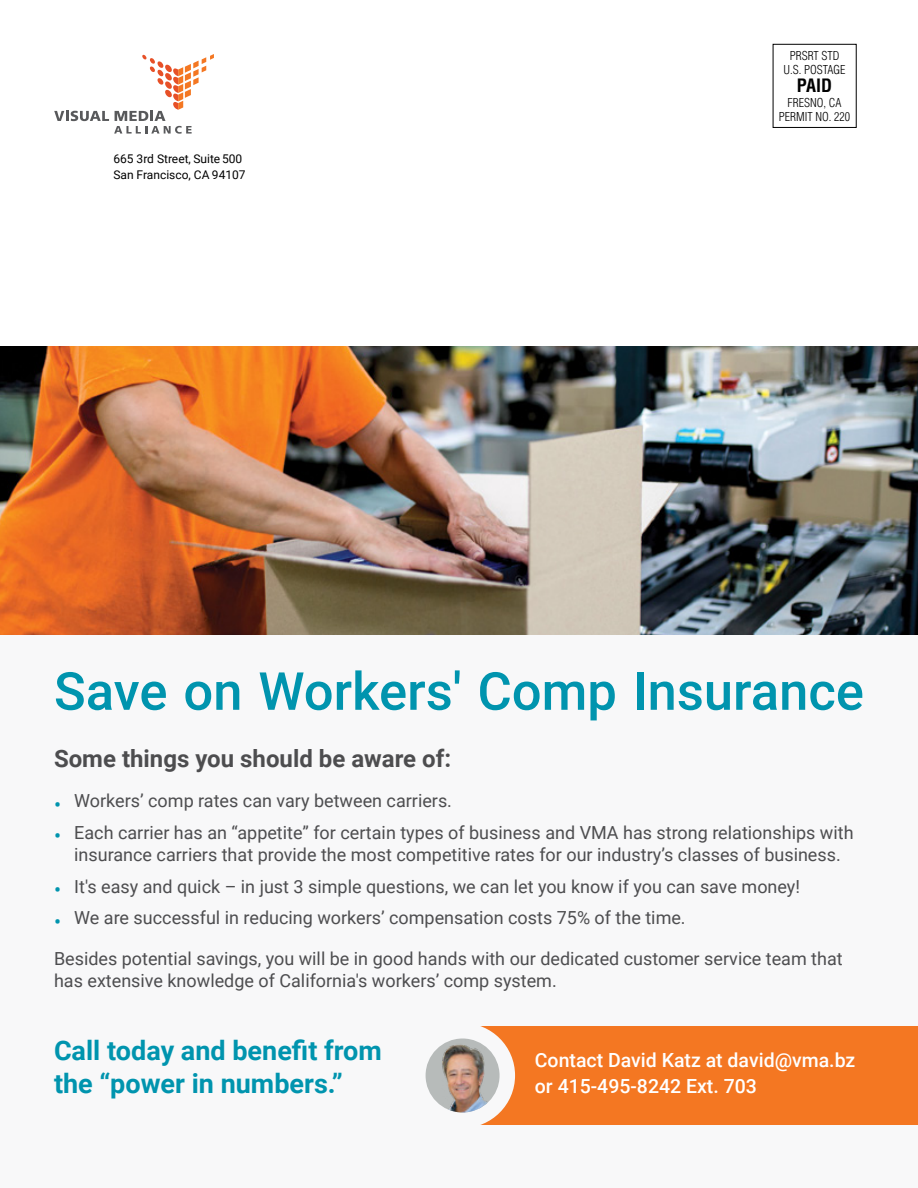
<style>
.page{position:relative;width:918px;height:1188px;background:#fff}
.page>*{position:absolute;margin:0;border:0;box-sizing:border-box;transform-origin:0 0}
.t1{font:500 52.5px "Roboto";color:#0094ae}
.t2{font:700 27px/33px "Roboto";color:#0094ae}
.t3{font:700 24px "Roboto";color:#4d4d4f}
.t4{font:500 19.5px/25.5px "Roboto";color:#fff}
.t5{font:18px/22.5px "Roboto";color:#4d4d4f;text-align:center}
.t6{font:700 condensed 18px "Helvetica";color:#000}
.t7{font:12px/16.5px "Roboto";color:#000}
.t8{font:300 condensed 12px/14.4px "Helvetica";color:#000;text-align:center}
.s1{font-size:21px;color:#0094ae}
</style>
<div class="page">
<div style="left:0;top:346px;width:918px;height:842px;background:#f8f8f9"></div>
<svg style="left:54px;top:54px;width:160px;height:80px"></svg>
<div style="left:773px;top:44px;width:84px;height:84px;border:1px solid #000"></div>
<img style="left:0;top:346px;width:918px;height:288px">
<div style="left:481px;top:1026px;width:437px;height:99px;background:#f47722"></div>
<div style="left:410px;top:1023px;width:105px;height:105px;background:#f8f8f9;border-radius:50%"></div>
<img style="left:426px;top:1039px;width:74px;height:73px;border-radius:37px">
<p class="t7" style="left:113px;top:150px;width:134px">665 3rd Street, Suite 500<br>San Francisco, CA 94107</p>
<p class="t8" style="left:784px;top:48px;width:64px">PRSRT STD<br>U.S. POSTAGE</p>
<p class="t6" style="left:797px;top:75px;width:37px">PAID</p>
<p class="t8" style="left:779px;top:95px;width:73px">FRESNO, CA<br>PERMIT NO. 220</p>
<h1 class="t1" style="left:54px;top:654px;width:811px">Save on Workers' Comp Insurance</h1>
<h3 class="t3" style="left:54px;top:741px;width:399px">Some things you should be aware of:</h3>
<p class="t5" style="left:54px;top:789px;width:400px"><span class="s1">•</span> Workers’ comp rates can vary between carriers.</p>
<p class="t5" style="left:54px;top:820px;width:801px"><span class="s1">•</span> Each carrier has an “appetite” for certain types of business and VMA has strong relationships with insurance carriers that provide the most competitive rates for our industry’s classes of business.</p>
<p class="t5" style="left:54px;top:874px;width:748px"><span class="s1">•</span> It's easy and quick – in just 3 simple questions, we can let you know if you can save money!</p>
<p class="t5" style="left:54px;top:906px;width:633px"><span class="s1">•</span> We are successful in reducing workers’ compensation costs 75% of the time.</p>
<p class="t5" style="left:54px;top:946px;width:790px;text-align:left">Besides potential savings, you will be in good hands with our dedicated customer service team that has extensive knowledge of California's workers’ comp system.</p>
<h2 class="t2" style="left:54px;top:1033px;width:329px">Call today and benefit from the “power in numbers.”</h2>
<p class="t4" style="left:535px;top:1047px;width:322px">Contact David Katz at david@vma.bz or 415-495-8242 Ext. 703</p>
</div>
